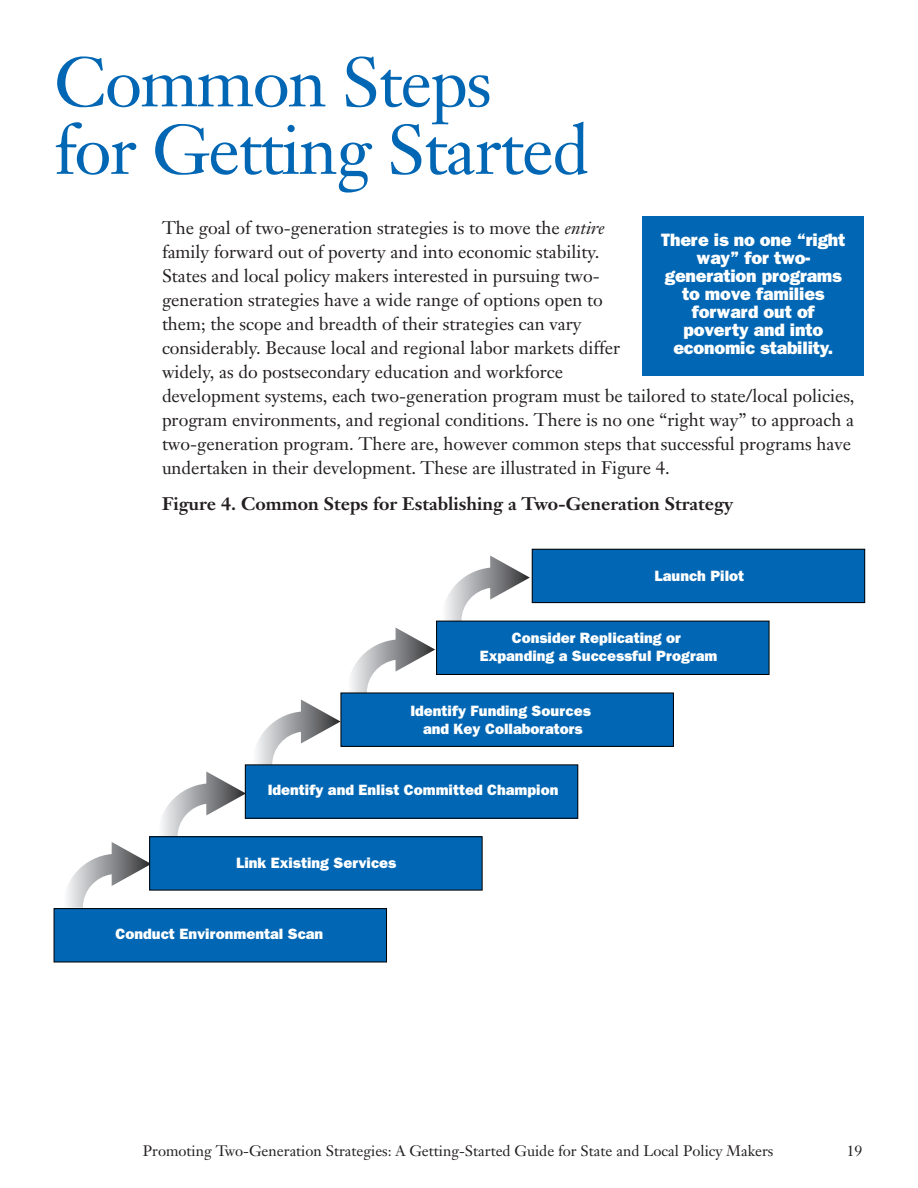
<style>
.page{position:relative;width:918px;height:1188px;background:#fff}
.page>*{position:absolute;margin:0;border:0;box-sizing:border-box;transform-origin:0 0}
.t1{font:69px/67.5px "Janson Text";letter-spacing:-.02em;color:#0166b3}
.t2{font:18px/24px "Janson Text";color:#231f20}
.t3{font:800 18px/18px "Franklin Gothic";letter-spacing:-.01em;color:#fff;text-align:center}
.t4{font:700 18px "Janson Text";color:#231f20}
.t5{font:800 15px/18px "Franklin Gothic";color:#fff;text-align:center}
.t6{font:15px "Janson Text";color:#231f20}
.s1{font-style:italic}
</style>
<div class="page">
<svg style="left:67px;top:842px;width:82px;height:66px"></svg>
<svg style="left:162px;top:771px;width:83px;height:65px"></svg>
<svg style="left:256px;top:699px;width:85px;height:65px"></svg>
<svg style="left:347px;top:628px;width:88px;height:65px"></svg>
<svg style="left:441px;top:556px;width:89px;height:65px"></svg>
<div style="left:54px;top:909px;width:333px;height:53px;background:#0166b3"></div>
<div style="left:54px;top:908px;width:333px;height:54px;border:1px solid #000"></div>
<div style="left:150px;top:837px;width:332px;height:53px;background:#0166b3"></div>
<div style="left:149px;top:836px;width:334px;height:55px;border:1px solid #000"></div>
<div style="left:245px;top:765px;width:333px;height:53px;background:#0166b3"></div>
<div style="left:245px;top:764px;width:333px;height:55px;border:1px solid #000"></div>
<div style="left:341px;top:693px;width:332px;height:53px;background:#0166b3"></div>
<div style="left:341px;top:693px;width:333px;height:54px;border:1px solid #000"></div>
<div style="left:437px;top:621px;width:332px;height:53px;background:#0166b3"></div>
<div style="left:436px;top:621px;width:333px;height:54px;border:1px solid #000"></div>
<div style="left:532px;top:549px;width:333px;height:54px;background:#0166b3"></div>
<div style="left:532px;top:549px;width:333px;height:54px;border:1px solid #000"></div>
<div style="left:643px;top:216px;width:221px;height:159px;background:#0166b3"></div>
<h1 class="t1" style="left:54px;top:56px;width:537px">Common Steps for Getting Started</h1>
<p class="t2" style="left:162px;top:217px;width:694px">The goal of two-generation strategies is to move the <span class="s1">entire<br></span>family forward out of poverty and into economic stability.<br>States and local policy makers interested in pursuing two-<br>generation strategies have a wide range of options open to<br>them; the scope and breadth of their strategies can vary<br>considerably. Because local and regional labor markets differ<br>widely, as do postsecondary education and workforce<br>development systems, each two-generation program must be tailored to state/local policies, program environments, and regional conditions. There is no one “right way” to approach a two-generation program. There are, however common steps that successful programs have undertaken in their development. These are illustrated in Figure 4.</p>
<p class="t4" style="left:162px;top:496px;width:573px">Figure 4. Common Steps for Establishing a Two-Generation Strategy</p>
<p class="t3" style="left:661px;top:231px;width:186px">There is no one “right way” for two&shy;generation programs to move families forward out of poverty and into economic stability.</p>
<p class="t5" style="left:655px;top:567px;width:91px">Launch Pilot</p>
<p class="t5" style="left:480px;top:629px;width:239px">Consider Replicating or<br>Expanding a Successful Program</p>
<p class="t5" style="left:410px;top:702px;width:182px">Identify Funding Sources and Key Collaborators</p>
<p class="t5" style="left:268px;top:781px;width:292px">Identify and Enlist Committed Champion</p>
<p class="t5" style="left:236px;top:854px;width:162px">Link Existing Services</p>
<p class="t5" style="left:116px;top:925px;width:209px">Conduct Environmental Scan</p>
<p class="t6" style="left:143px;top:1145px;width:632px">Promoting Two-Generation Strategies: A Getting-Started Guide for State and Local Policy Makers</p>
<p class="t6" style="left:847px;top:1145px;width:17px">19</p>
</div>
